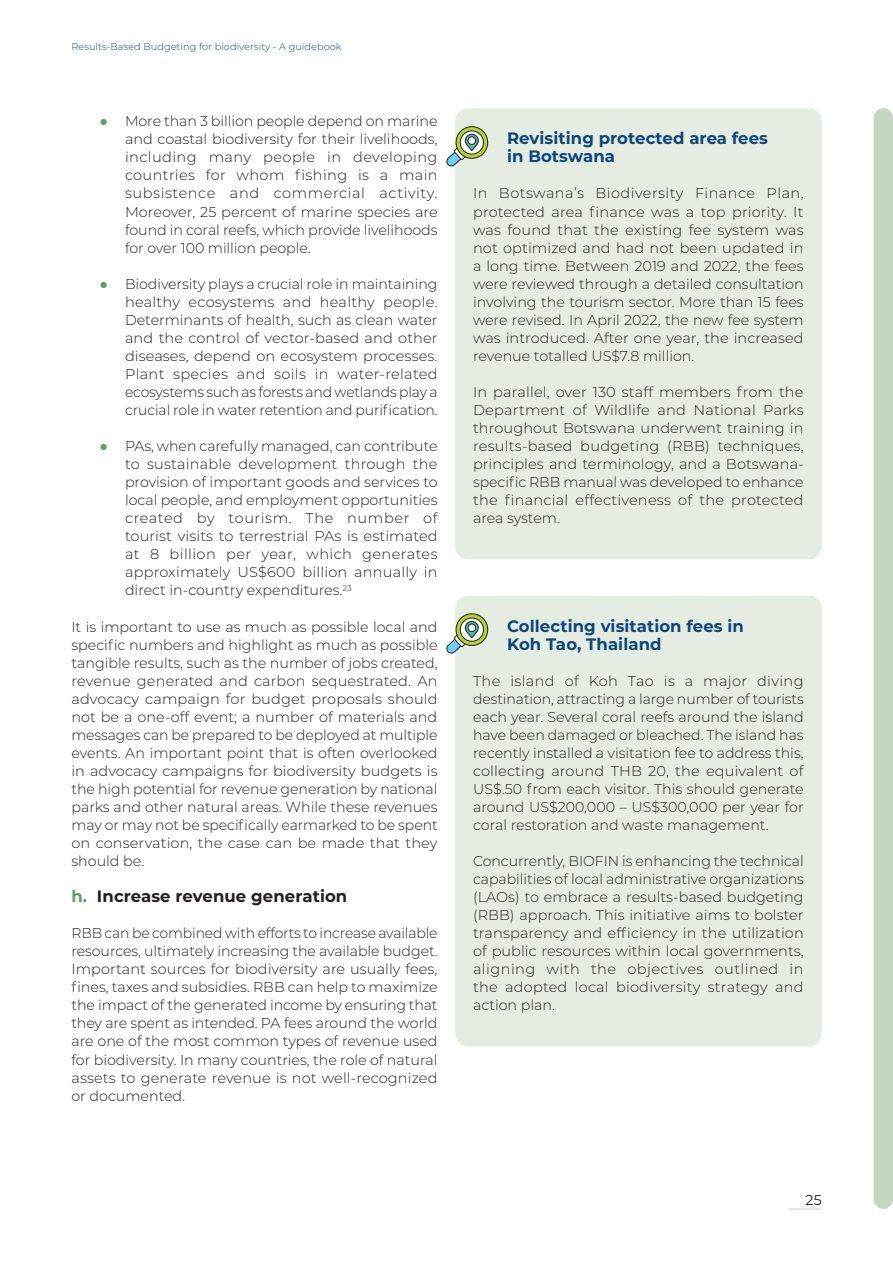
<style>
.page{position:relative;width:893px;height:1263px;background:#fff}
.page>*{position:absolute;margin:0;border:0;box-sizing:border-box;transform-origin:0 0}
.Endnotes{font:700 16.5px/18px "Montserrat";letter-spacing:.005em;color:#0d467b}
.t1{font:700 16.5px "Montserrat";letter-spacing:.005em;color:#231f20}
.B1_Body{font:300 14.25px/18px "Montserrat";letter-spacing:-.005em;color:#231f20;text-align:justify}
.Endnotes-2{font:300 14.25px/18px "Montserrat";color:#231f20;text-align:justify}
.t2{font:14.25px "Montserrat";color:#231f20}
.t3{font:300 9.75px "Montserrat";letter-spacing:.005em;color:#0d467b}
.s1{font-family:"Arial Narrow";font-weight:400;color:#629e64}
.s2{color:#629e64}
</style>
<div class="page">
<div style="left:874px;top:108px;width:19px;height:1101px;background:#c5d7c1;border-radius:10px"></div>
<hr style="left:789px;top:1209px;width:33px;height:1px;background:#c5d7c1">
<div style="left:455px;top:108px;width:366px;height:451px;background:#e5ede3;border-radius:13px"></div>
<div style="left:455px;top:596px;width:366px;height:450px;background:#e5ede3;border-radius:13px"></div>
<svg style="left:456px;top:613px;width:32px;height:33px"></svg>
<div style="left:455px;top:613px;width:33px;height:33px;border:1px solid #231f20;border-radius:50%"></div>
<svg style="left:460px;top:618px;width:24px;height:23px"></svg>
<div style="left:460px;top:617px;width:24px;height:25px;border:1px solid #231f20;border-radius:50%"></div>
<svg style="left:446px;top:621px;width:33px;height:33px"></svg>
<svg style="left:456px;top:126px;width:32px;height:33px"></svg>
<div style="left:455px;top:126px;width:33px;height:33px;border:1px solid #231f20;border-radius:50%"></div>
<svg style="left:460px;top:131px;width:24px;height:23px"></svg>
<div style="left:460px;top:130px;width:24px;height:25px;border:1px solid #231f20;border-radius:50%"></div>
<svg style="left:446px;top:134px;width:33px;height:33px"></svg>
<p class="t3" style="left:71px;top:40px;width:272px">Results-Based Budgeting for biodiversity - A guidebook</p>
<p class="B1_Body" style="left:125px;top:112px;width:314px;text-indent:-26px"><span class="s1">●</span> More than 3 billion people depend on marine and coastal biodiversity for their livelihoods, including many people in developing countries for whom fishing is a main subsistence and commercial activity.<br>Moreover, 25 percent of marine species are found in coral reefs, which provide livelihoods for over 100 million people.</p>
<p class="B1_Body" style="left:125px;top:274px;width:314px;text-indent:-26px"><span class="s1">●</span> Biodiversity plays a crucial role in maintaining healthy ecosystems and healthy people.<br>Determinants of health, such as clean water and the control of vector-based and other diseases, depend on ecosystem processes.<br>Plant species and soils in water-related ecosystems such as forests and wetlands play a crucial role in water retention and purification.</p>
<p class="B1_Body" style="left:125px;top:437px;width:314px;text-indent:-26px"><span class="s1">●</span> PAs, when carefully managed, can contribute to sustainable development through the provision of important goods and services to local people, and employment opportunities created by tourism. The number of tourist visits to terrestrial PAs is estimated at 8 billion per year, which generates approximately US$600 billion annually in direct in-country expenditures.<sup>23</sup></p>
<p class="B1_Body" style="left:71px;top:617px;width:368px">It is important to use as much as possible local and specific numbers and highlight as much as possible tangible results, such as the number of jobs created, revenue generated and carbon sequestrated. An advocacy campaign for budget proposals should not be a one-off event; a number of materials and messages can be prepared to be deployed at multiple events. An important point that is often overlooked in advocacy campaigns for biodiversity budgets is the high potential for revenue generation by national parks and other natural areas. While these revenues may or may not be specifically earmarked to be spent on conservation, the case can be made that they should be.</p>
<p class="t1" style="left:71px;top:884px;width:277px"><span class="s2">h.</span> Increase revenue generation</p>
<p class="B1_Body" style="left:71px;top:924px;width:368px">RBB can be combined with efforts to increase available resources, ultimately increasing the available budget.<br>Important sources for biodiversity are usually fees, fines, taxes and subsidies. RBB can help to maximize the impact of the generated income by ensuring that they are spent as intended. PA fees around the world are one of the most common types of revenue used for biodiversity. In many countries, the role of natural assets to generate revenue is not well-recognized or documented.</p>
<p class="Endnotes" style="left:507px;top:129px;width:262px">Revisiting protected area fees in Botswana</p>
<p class="Endnotes-2" style="left:473px;top:184px;width:332px">In Botswana’s Biodiversity Finance Plan, protected area finance was a top priority. It was found that the existing fee system was not optimized and had not been updated in a long time. Between 2019 and 2022, the fees were reviewed through a detailed consultation involving the tourism sector. More than 15 fees were revised. In April 2022, the new fee system was introduced. After one year, the increased revenue totalled US$7.8 million.</p>
<p class="Endnotes-2" style="left:473px;top:382px;width:332px">In parallel, over 130 staff members from the Department of Wildlife and National Parks throughout Botswana underwent training in results-based budgeting (RBB) techniques, principles and terminology, and a Botswana&shy;specific RBB manual was developed to enhance the financial effectiveness of the protected area system.</p>
<p class="Endnotes" style="left:507px;top:616px;width:238px">Collecting visitation fees in<br>Koh Tao, Thailand</p>
<p class="Endnotes-2" style="left:473px;top:671px;width:332px">The island of Koh Tao is a major diving destination, attracting a large number of tourists each year. Several coral reefs around the island have been damaged or bleached. The island has recently installed a visitation fee to address this, collecting around THB 20, the equivalent of US$.50 from each visitor. This should generate around US$200,000 – US$300,000 per year for coral restoration and waste management.</p>
<p class="Endnotes-2" style="left:473px;top:851px;width:332px">Concurrently, BIOFIN is enhancing the technical capabilities of local administrative organizations (LAOs) to embrace a results-based budgeting (RBB) approach. This initiative aims to bolster transparency and efficiency in the utilization of public resources within local governments, aligning with the objectives outlined in the adopted local biodiversity strategy and action plan.</p>
<p class="t2" style="left:806px;top:1190px;width:18px">25</p>
</div>
